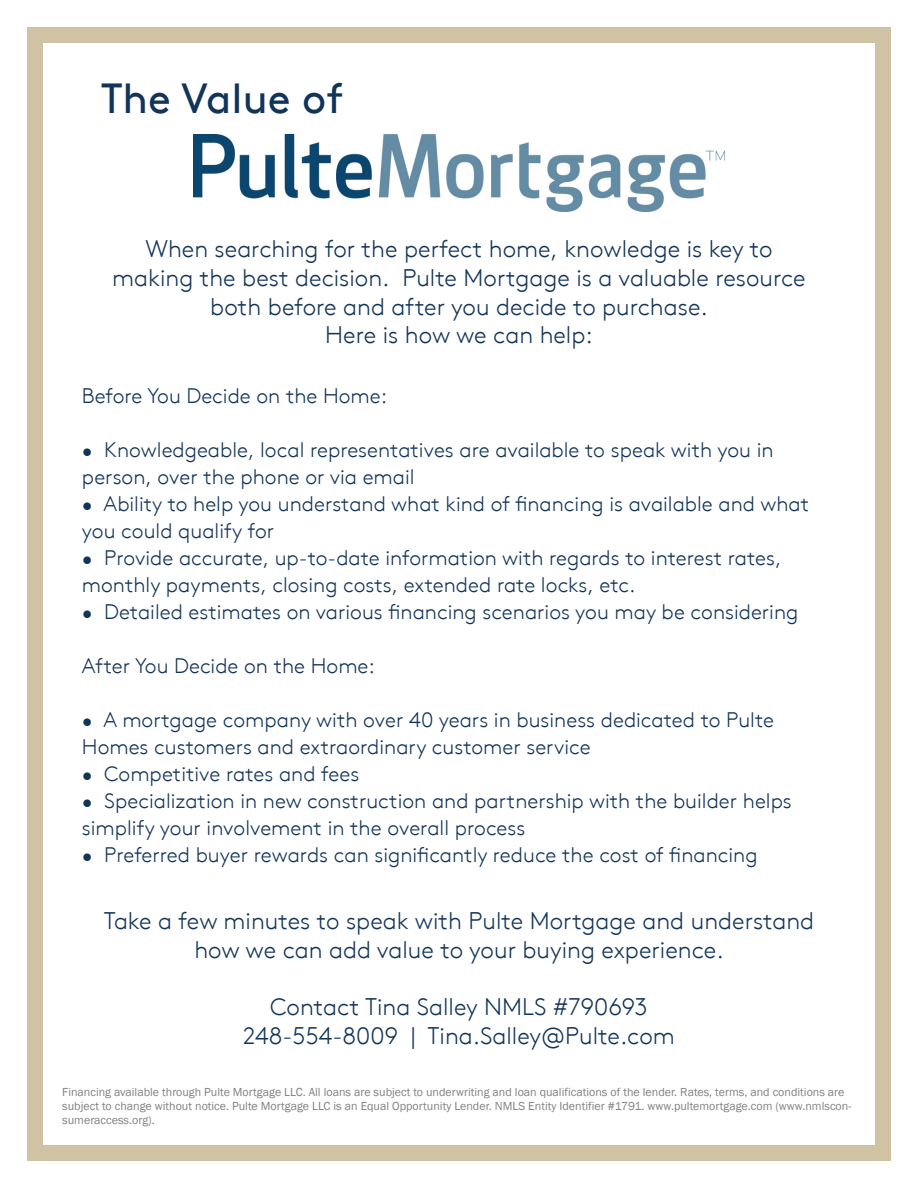
<style>
.page{position:relative;width:918px;height:1188px;background:#fff}
.page>*{position:absolute;margin:0;border:0;box-sizing:border-box;transform-origin:0 0}
.t1{font:42px "Brown TT Regular Alt";color:#123459}
.t2{font:300 24px/28.8px "Brown TT";color:#123459;text-align:center}
.t3{font:300 21px/27px "Brown TT";color:#123459}
.t4{font:12px/14.4px "Franklin Gothic";color:#808184}
</style>
<div class="page">
<div style="left:27px;top:27px;width:864px;height:1134px;background:#d0c3a3"></div>
<div style="left:43px;top:43px;width:832px;height:1102px;background:#fff"></div>
<img style="left:194px;top:134px;width:530px;height:77px">
<h1 class="t1" style="left:101px;top:74px;width:244px">The Value of</h1>
<p class="t2" style="left:112px;top:235px;width:695px">When searching for the perfect home, knowledge is key to making the best decision. Pulte Mortgage is a valuable resource both before and after you decide to purchase.<br>Here is how we can help:</p>
<p class="t3" style="left:82px;top:382px;width:307px">Before You Decide on the Home:</p>
<p class="t3" style="left:82px;top:436px;width:693px">• Knowledgeable, local representatives are available to speak with you in person, over the phone or via email</p>
<p class="t3" style="left:82px;top:490px;width:729px">• Ability to help you understand what kind of financing is available and what you could qualify for</p>
<p class="t3" style="left:82px;top:544px;width:701px">• Provide accurate, up-to-date information with regards to interest rates, monthly payments, closing costs, extended rate locks, etc.</p>
<p class="t3" style="left:82px;top:598px;width:718px">• Detailed estimates on various financing scenarios you may be considering</p>
<p class="t3" style="left:82px;top:652px;width:294px">After You Decide on the Home:</p>
<p class="t3" style="left:82px;top:706px;width:694px">• A mortgage company with over 40 years in business dedicated to Pulte<br>Homes customers and extraordinary customer service</p>
<p class="t3" style="left:82px;top:760px;width:279px">• Competitive rates and fees</p>
<p class="t3" style="left:82px;top:787px;width:711px">• Specialization in new construction and partnership with the builder helps simplify your involvement in the overall process</p>
<p class="t3" style="left:82px;top:841px;width:677px">• Preferred buyer rewards can significantly reduce the cost of financing</p>
<p class="t2" style="left:104px;top:907px;width:712px">Take a few minutes to speak with Pulte Mortgage and understand how we can add value to your buying experience.</p>
<p class="t2" style="left:243px;top:993px;width:433px">Contact Tina Salley NMLS #790693<br>248-554-8009 | Tina.Salley@Pulte.com</p>
<p class="t4" style="left:62px;top:1085px;width:791px">Financing available through Pulte Mortgage LLC. All loans are subject to underwriting and loan qualifications of the lender. Rates, terms, and conditions are subject to change without notice. Pulte Mortgage LLC is an Equal Opportunity Lender. NMLS Entity Identifier #1791. www.pultemortgage.com (www.nmlscon&shy;sumeraccess.org).</p>
</div>
